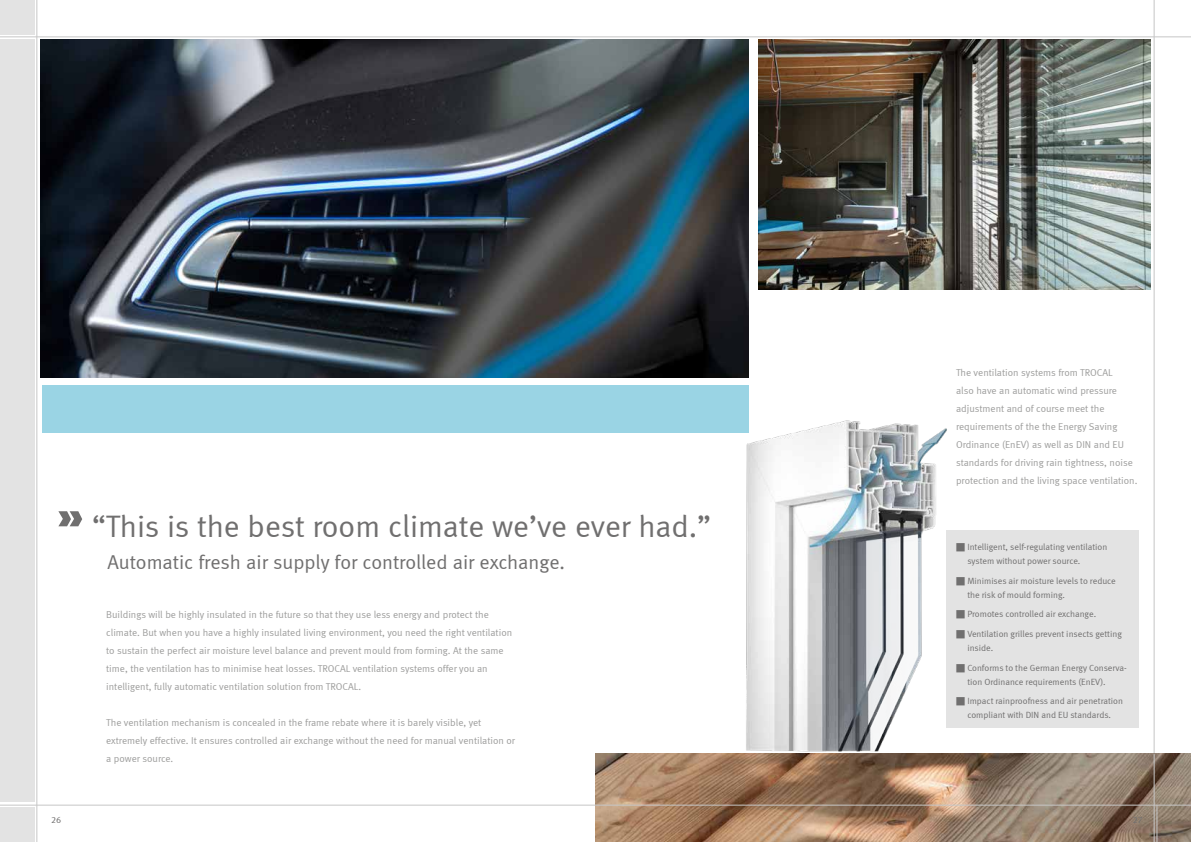
<style>
.page{position:relative;width:1191px;height:842px;background:#fff}
.page>*{position:absolute;margin:0;border:0;box-sizing:border-box;transform-origin:0 0}
.t1{font:31px "Meta Normal LF";letter-spacing:-.005em;color:#706f6f}
.t2{font:20px "Meta Normal LF";color:#706f6f}
.t3{font:10px/18px "Meta Normal LF";color:#9d9d9c}
.t4{font:9px/14px "Meta Normal LF";color:#706f6f}
</style>
<div class="page">
<img style="left:595px;top:753px;width:596px;height:89px">
<hr style="left:1156px;top:805px;width:1px;height:37px;background:#c6c6c6">
<hr style="left:37px;top:0;width:1px;height:842px;background:#c6c6c6">
<hr style="left:0;top:805px;width:1191px;height:1px;background:#c6c6c6">
<div style="left:0;top:40px;width:34px;height:762px;background:#e3e3e3"></div>
<div style="left:0;top:808px;width:34px;height:34px;background:#e3e3e3"></div>
<div style="left:0;top:0;width:34px;height:34px;background:#e3e3e3"></div>
<hr style="left:0;top:37px;width:1191px;height:1px;background:#c6c6c6">
<hr style="left:1153px;top:754px;width:1px;height:88px;background:#c6c6c6">
<hr style="left:1153px;top:0;width:1px;height:753px;background:#c6c6c6">
<img style="left:40px;top:40px;width:708px;height:337px">
<img style="left:758px;top:40px;width:392px;height:249px">
<div style="left:945px;top:530px;width:193px;height:198px;background:#e3e3e3"></div>
<div style="left:42px;top:385px;width:706px;height:47px;background:#9ad4e4"></div>
<svg style="left:58px;top:511px;width:24px;height:15px"></svg>
<img style="left:730px;top:358px;width:290px;height:402px">
<h1 class="t1" style="left:92px;top:509px;width:621px">“This is the best room climate we’ve ever had.”</h1>
<h2 class="t2" style="left:107px;top:551px;width:459px">Automatic fresh air supply for controlled air exchange.</h2>
<p class="t3" style="left:106px;top:605px;width:407px">Buildings will be highly insulated in the future so that they use less energy and protect the climate. But when you have a highly insulated living environment, you need the right ventilation to sustain the perfect air moisture level balance and prevent mould from forming. At the same time, the ventilation has to minimise heat losses. TROCAL ventilation systems offer you an intelligent, fully automatic ventilation solution from TROCAL.</p>
<p class="t3" style="left:106px;top:713px;width:410px">The ventilation mechanism is concealed in the frame rebate where it is barely visible, yet extremely effective. It ensures controlled air exchange without the need for manual ventilation or a power source.</p>
<p class="t3" style="left:956px;top:364px;width:183px">The ventilation systems from TROCAL<br>also have an automatic wind pressure adjustment and of course meet the requirements of the the Energy Saving Ordinance (EnEV) as well as DIN and EU standards for driving rain tightness, noise protection and the living space ventilation.</p>
<p class="t4" style="left:967px;top:540px;width:141px;text-indent:-11px">■ Intelligent, self-regulating ventilation system without power source.</p>
<p class="t4" style="left:967px;top:573px;width:150px;text-indent:-11px">■ Minimises air moisture levels to reduce the risk of mould forming.</p>
<p class="t4" style="left:956px;top:607px;width:142px">■ Promotes controlled air exchange.</p>
<p class="t4" style="left:967px;top:627px;width:156px;text-indent:-11px">■ Ventilation grilles prevent insects getting inside.</p>
<p class="t4" style="left:967px;top:660px;width:161px;text-indent:-11px">■ Conforms to the German Energy Conserva&shy;tion Ordinance requirements (EnEV).</p>
<p class="t4" style="left:956px;top:694px;width:168px;text-align:center">■ Impact rainproofness and air penetration compliant with DIN and EU standards.</p>
<p class="t4" style="left:51px;top:812px;width:12px">26</p>
<p class="t4" style="left:1132px;top:812px;width:12px">27</p>
</div>
